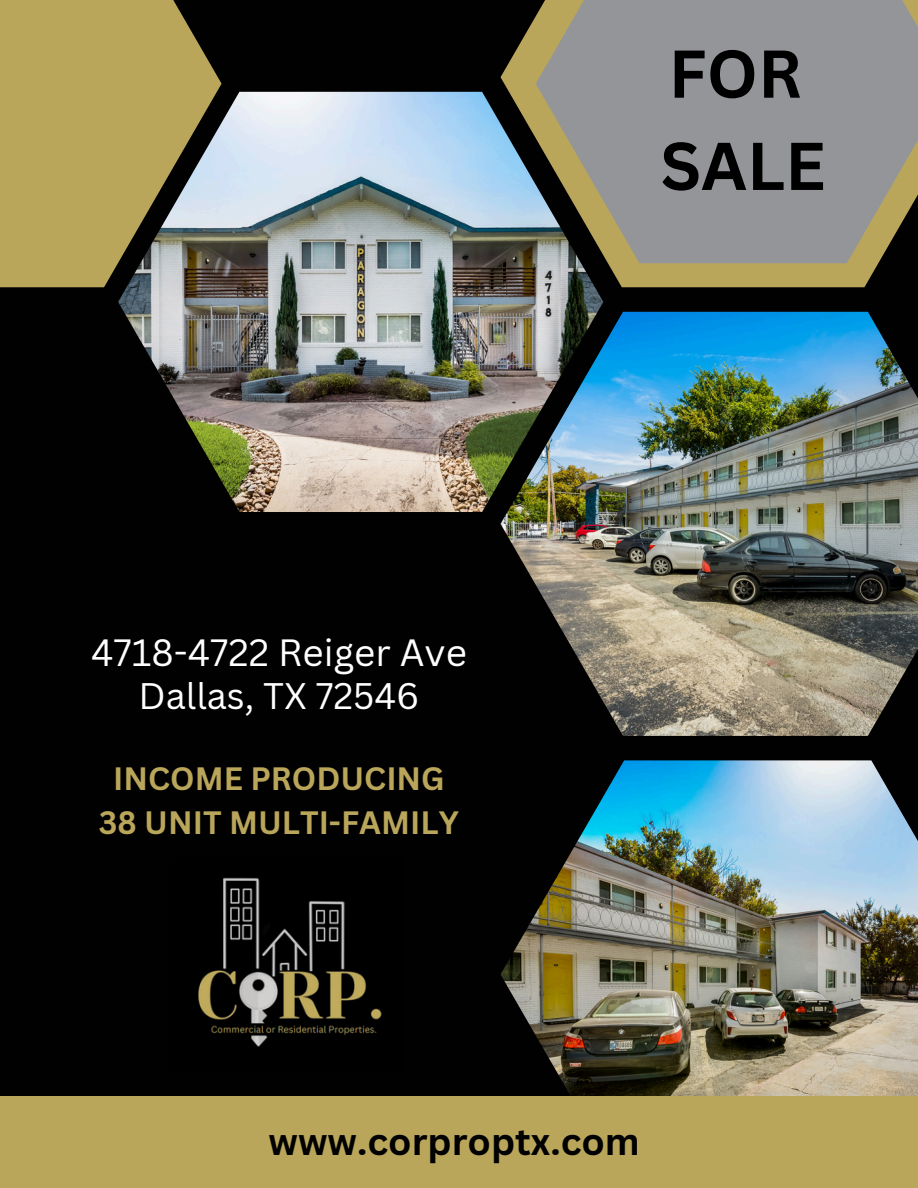
<style>
.page{position:relative;width:918px;height:1188px;background:#010101}
.page>*{position:absolute;margin:0;border:0;box-sizing:border-box;transform-origin:0 0}
.t1{font:700 66px/92.2px "Canva Sans";color:#000}
.t2{font:700 37.5px "Canva Sans";color:#010101}
.t3{font:37.05px "Canva Sans";color:#fff}
.t4{font:36px "Canva Sans";color:#fff}
.t5{font:700 31.5px "Canva Sans";color:#baa65a}
</style>
<div class="page">
<div style="left:0;top:0;width:222px;height:287px;background:#baa65a"></div>
<svg style="left:501px;top:16px;width:378px;height:271px;fill:#baa65a"></svg>
<img style="left:501px;top:312px;width:417px;height:424px">
<img style="left:118px;top:92px;width:485px;height:420px">
<img style="left:501px;top:760px;width:417px;height:336px">
<div style="left:0;top:1096px;width:918px;height:92px;background:#baa65a"></div>
<img style="left:198px;top:877px;width:184px;height:170px">
<svg style="left:536px;top:0;width:382px;height:263px;background:#90908b"></svg>
<p class="t1" style="left:661px;top:26px;width:166px">FOR<br>SALE</p>
<h3 class="t3" style="left:91px;top:626px;width:377px">4718-4722 Reiger Ave</h3>
<p class="t4" style="left:139px;top:671px;width:282px">Dallas, TX 72546</p>
<p class="t5" style="left:113px;top:756px;width:333px">INCOME PRODUCING</p>
<p class="t5" style="left:99px;top:800px;width:361px">38 UNIT MULTI-FAMILY</p>
<p class="t2" style="left:268px;top:1115px;width:373px">www.corproptx.com</p>
</div>
